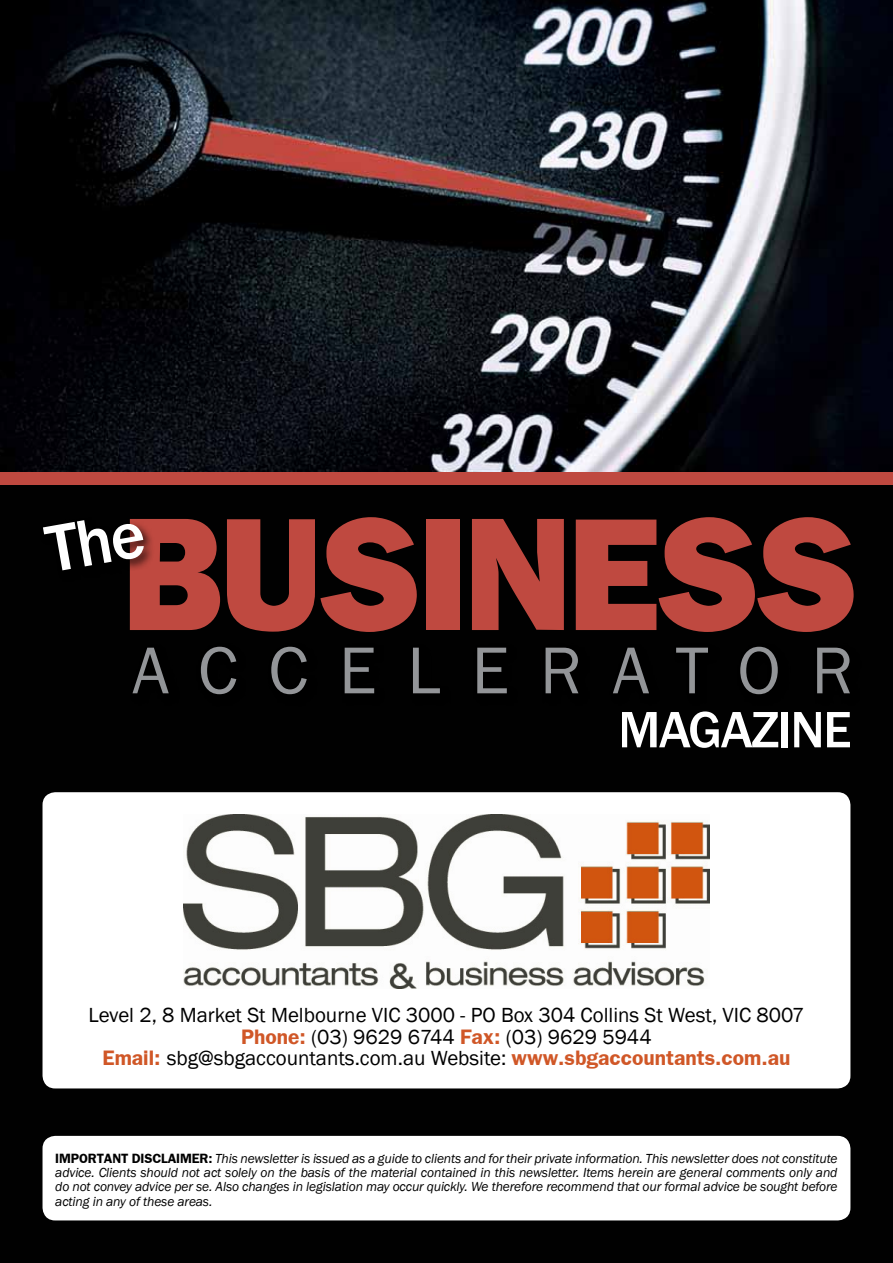
<style>
.page{position:relative;width:893px;height:1263px;background:#010101}
.page>*{position:absolute;margin:0;border:0;box-sizing:border-box;transform-origin:0 0}
.t1{font:161.4px "Frankfurt Gothic Heavy Plain";letter-spacing:-.03em;color:#bf4940}
.t2{font:68.55px "Franklin Gothic";letter-spacing:.45em;color:#939598}
.t3{font:500 52.95px "Franklin Gothic";letter-spacing:-.03em;color:#fff}
.t4{font:21px/21.8px "Franklin Gothic";color:#000;text-align:center}
.t5{font:italic 13.5px/14.2px "Franklin Gothic";letter-spacing:-.01em;color:#000;text-align:justify}
.s1{font-family:"Frankfurt Gothic";font-weight:700;color:#d05727}
.s2{font-family:"Frankfurt Gothic";font-weight:700;font-style:normal}
</style>
<div class="page">
<img style="left:0;top:0;width:893px;height:472px">
<div style="left:0;top:472px;width:893px;height:13px;background:#bf4940"></div>
<div style="left:43px;top:1136px;width:807px;height:84px;background:#fff;border-radius:13px"></div>
<div style="left:43px;top:792px;width:807px;height:296px;background:#fff;border-radius:13px"></div>
<img style="left:183px;top:814px;width:527px;height:174px">
<h1 class="t1" style="left:121px;top:479px;width:739px">BUSINESS</h1>
<h2 class="t2" style="left:132px;top:628px;width:723px">ACCELERATOR</h2>
<h3 class="t3" style="left:618px;top:697px;width:235px">MAGAZINE</h3>
<h3 class="t4" style="left:88px;top:1004px;width:718px">Level 2, 8 Market St Melbourne VIC 3000 - PO Box 304 Collins St West, VIC 8007<br><span class="s1">Phone:</span> (03) 9629 6744 <span class="s1">Fax:</span> (03) 9629 5944<br><span class="s1">Email:</span> sbg@sbgaccountants.com.au Website: <span class="s1">www.sbgaccountants.com.au</span></h3>
<p class="t5" style="left:55px;top:1151px;width:784px"><span class="s2">IMPORTANT DISCLAIMER:</span> This newsletter is issued as a guide to clients and for their private information. This newsletter does not constitute advice. Clients should not act solely on the basis of the material contained in this newsletter. Items herein are general comments only and do not convey advice per se. Also changes in legislation may occur quickly. We therefore recommend that our formal advice be sought before acting in any of these areas.</p>
</div>
